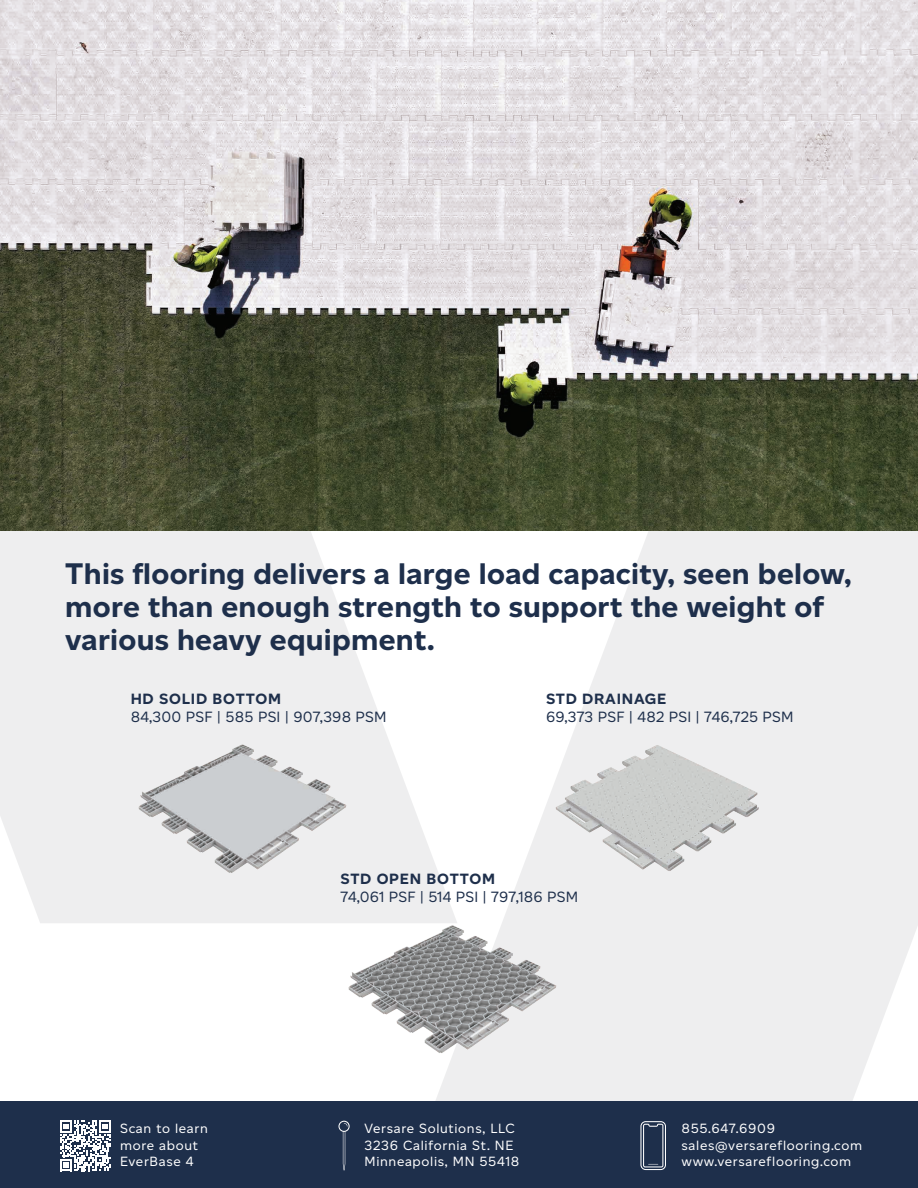
<style>
.page{position:relative;width:918px;height:1188px;background:#fff}
.page>*{position:absolute;margin:0;border:0;box-sizing:border-box;transform-origin:0 0}
.t1{font:700 30px/33px "Altform";letter-spacing:.01em;color:#1e2f4b}
.t2{font:15px "Altform";letter-spacing:.01em;color:#1e2f4b}
.t3{font:700 15px "Altform";letter-spacing:.05em;color:#1e2f4b}
.t4{font:13.5px/16.5px "Altform";letter-spacing:.05em;color:#fff}
</style>
<div class="page">
<svg style="left:436px;top:531px;width:482px;height:570px;fill:#eeeeef"></svg>
<svg style="left:0;top:531px;width:457px;height:392px;fill:#eeeeef"></svg>
<img style="left:0;top:0;width:918px;height:531px">
<img style="left:546px;top:726px;width:220px;height:165px">
<img style="left:341px;top:907px;width:220px;height:165px">
<img style="left:131px;top:726px;width:220px;height:165px">
<div style="left:0;top:1101px;width:918px;height:87px;background:#1e2f4b"></div>
<svg style="left:338px;top:1121px;width:12px;height:49px"></svg>
<svg style="left:640px;top:1121px;width:26px;height:49px"></svg>
<svg style="left:60px;top:1120px;width:51px;height:51px"></svg>
<h1 class="t1" style="left:65px;top:557px;width:788px">This flooring delivers a large load capacity, seen below, more than enough strength to support the weight of various heavy equipment.</h1>
<p class="t3" style="left:546px;top:691px;width:122px">STD DRAINAGE</p>
<p class="t2" style="left:546px;top:709px;width:249px">69,373 PSF | 482 PSI | 746,725 PSM</p>
<p class="t3" style="left:131px;top:691px;width:152px">HD SOLID BOTTOM</p>
<p class="t2" style="left:131px;top:709px;width:257px">84,300 PSF | 585 PSI | 907,398 PSM</p>
<p class="t4" style="left:120px;top:1120px;width:89px">Scan to learn more about<br>EverBase 4</p>
<p class="t3" style="left:341px;top:871px;width:156px">STD OPEN BOTTOM</p>
<p class="t2" style="left:341px;top:889px;width:239px">74,061 PSF | 514 PSI | 797,186 PSM</p>
<p class="t4" style="left:365px;top:1120px;width:157px">Versare Solutions, LLC<br>3236 California St. NE<br>Minneapolis, MN 55418</p>
<p class="t4" style="left:682px;top:1120px;width:182px">855.647.6909 sales@versareflooring.com www.versareflooring.com</p>
</div>
